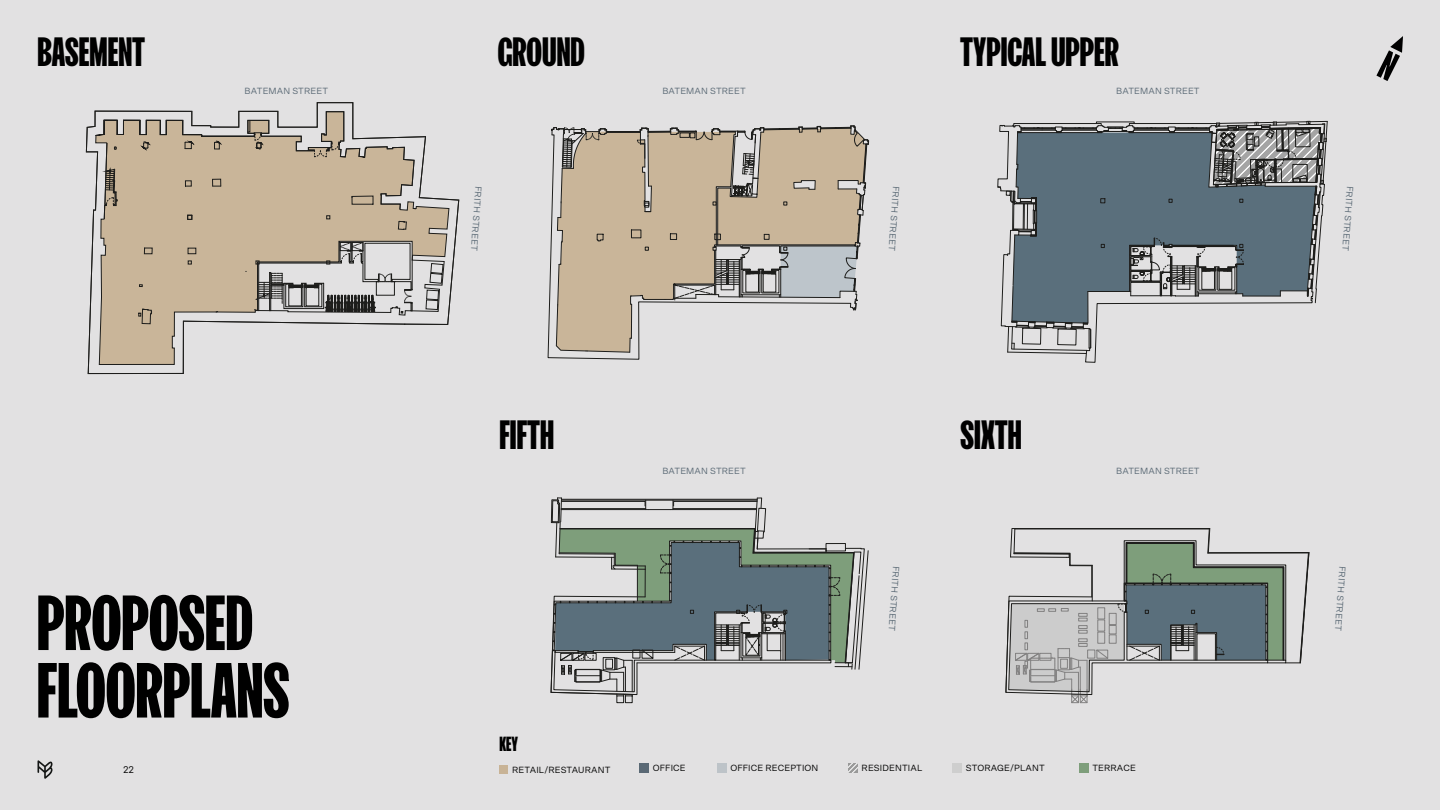
<style>
.page{position:relative;width:1440px;height:810px;background:#e2e1e2}
.page>*{position:absolute;margin:0;border:0;box-sizing:border-box;transform-origin:0 0}
.t1{font:75px/67.5px "FK Screamer Upright";color:#000}
.t2{font:39px "FK Screamer Upright";color:#000}
.t3{font:19.5px "FK Screamer Upright";color:#000}
.t4{font:9.75px "Scto Grotesk A";color:#000}
.t5{font:9px "Scto Grotesk A";letter-spacing:.015em;color:#5a6975}
.t6{font:9px "Scto Grotesk A";letter-spacing:.015em;color:#000}
</style>
<div class="page">
<svg style="left:86px;top:102px;width:373px;height:272px"></svg>
<svg style="left:96px;top:112px;width:353px;height:253px"></svg>
<svg style="left:104px;top:143px;width:13px;height:76px"></svg>
<svg style="left:140px;top:140px;width:12px;height:11px"></svg>
<svg style="left:188px;top:215px;width:4px;height:5px"></svg>
<svg style="left:214px;top:140px;width:9px;height:9px"></svg>
<svg style="left:185px;top:140px;width:11px;height:9px"></svg>
<div style="left:212px;top:179px;width:9px;height:7px;border:1px solid #1d1d1b"></div>
<svg style="left:185px;top:181px;width:6px;height:5px"></svg>
<div style="left:188px;top:248px;width:8px;height:6px;border:1px solid #1d1d1b"></div>
<div style="left:144px;top:248px;width:8px;height:6px;border:1px solid #1d1d1b"></div>
<svg style="left:139px;top:309px;width:13px;height:15px"></svg>
<svg style="left:398px;top:221px;width:9px;height:9px"></svg>
<svg style="left:248px;top:112px;width:166px;height:97px"></svg>
<svg style="left:426px;top:290px;width:13px;height:20px"></svg>
<svg style="left:430px;top:263px;width:13px;height:20px"></svg>
<svg style="left:254px;top:241px;width:158px;height:72px"></svg>
<div style="left:625px;top:696px;width:7px;height:7px;border:1px solid #1d1d1b"></div>
<div style="left:617px;top:696px;width:7px;height:7px;border:1px solid #1d1d1b"></div>
<svg style="left:551px;top:498px;width:317px;height:198px"></svg>
<svg style="left:1006px;top:528px;width:303px;height:176px"></svg>
<svg style="left:548px;top:232px;width:92px;height:127px"></svg>
<svg style="left:551px;top:125px;width:318px;height:227px"></svg>
<svg style="left:998px;top:120px;width:329px;height:243px"></svg>
<div style="left:499px;top:765px;width:9px;height:9px;background:#c8b396"></div>
<div style="left:640px;top:763px;width:9px;height:9px;background:#5a6975"></div>
<div style="left:717px;top:763px;width:9px;height:9px;background:#bdc3c8"></div>
<svg style="left:848px;top:763px;width:10px;height:9px"></svg>
<div style="left:953px;top:763px;width:9px;height:9px;background:#cecece"></div>
<div style="left:1079px;top:763px;width:9px;height:9px;background:#7e9e7b"></div>
<svg style="left:1376px;top:36px;width:27px;height:45px"></svg>
<svg style="left:37px;top:760px;width:15px;height:19px"></svg>
<h2 class="t2" style="left:37px;top:31px;width:109px">BASEMENT</h2>
<h2 class="t2" style="left:498px;top:31px;width:89px">GROUND</h2>
<h2 class="t2" style="left:960px;top:31px;width:160px">TYPICAL UPPER</h2>
<p class="t5" style="left:245px;top:85px;width:85px">BATEMAN STREET</p>
<p class="t5" style="left:662px;top:85px;width:85px">BATEMAN STREET</p>
<p class="t5" style="left:1116px;top:85px;width:85px">BATEMAN STREET</p>
<p class="t5" style="left:484px;top:186px;width:66px;rotate:94deg">FRITH STREET</p>
<p class="t5" style="left:902px;top:186px;width:66px;rotate:94deg">FRITH STREET</p>
<h1 class="t1" style="left:37px;top:591px;width:254px">PROPOSED<br>FLOORPLANS</h1>
<p class="t4" style="left:123px;top:763px;width:13px">22</p>
<h2 class="t2" style="left:499px;top:414px;width:56px">FIFTH</h2>
<h2 class="t2" style="left:961px;top:414px;width:63px">SIXTH</h2>
<p class="t5" style="left:662px;top:465px;width:85px">BATEMAN STREET</p>
<p class="t5" style="left:902px;top:566px;width:66px;rotate:94deg">FRITH STREET</p>
<p class="t5" style="left:1116px;top:465px;width:85px">BATEMAN STREET</p>
<h3 class="t3" style="left:499px;top:734px;width:20px">KEY</h3>
<p class="t6" style="left:512px;top:764px;width:100px">RETAIL/RESTAURANT</p>
<p class="t6" style="left:653px;top:763px;width:34px">OFFICE</p>
<p class="t6" style="left:730px;top:763px;width:90px">OFFICE RECEPTION</p>
<p class="t6" style="left:862px;top:763px;width:62px">RESIDENTIAL</p>
<p class="t6" style="left:966px;top:763px;width:80px">STORAGE/PLANT</p>
<p class="t6" style="left:1092px;top:763px;width:45px">TERRACE</p>
<p class="t5" style="left:1355px;top:186px;width:66px;rotate:94deg">FRITH STREET</p>
<p class="t5" style="left:1348px;top:566px;width:66px;rotate:94deg">FRITH STREET</p>
</div>
